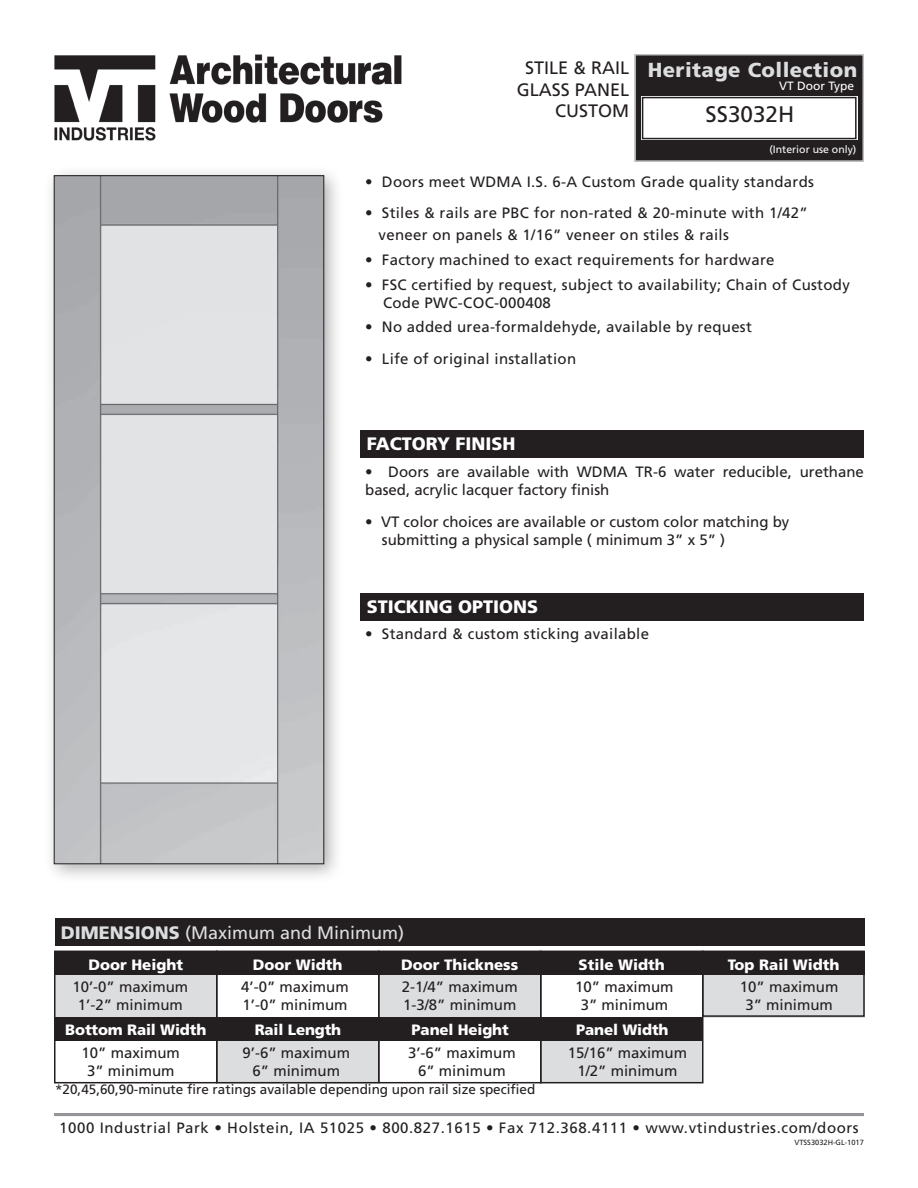
<style>
.page{position:relative;width:918px;height:1188px;background:#fff}
.page>*{position:absolute;margin:0;border:0;box-sizing:border-box;transform-origin:0 0}
.t1{font:22.5px "Frutiger LT Std";color:#231f20}
.t2{font:900 21px "Frutiger";letter-spacing:.02em;color:#dcdddf}
.t3{font:900 20.25px "Frutiger";letter-spacing:.02em;color:#dcdddf}
.t4{font:18px "Frutiger LT Pro";color:#dcdddf}
.t5{font:900 18px "Frutiger LT Std";color:#fff}
.t6{font:18px "Frutiger LT Std";color:#231f20}
.t7{font:15px/18px "Frutiger LT Std";color:#231f20}
.t8{font:15px/21.8px "Frutiger LT Std";letter-spacing:.02em;color:#231f20}
.t9{font:900 15px "Frutiger";color:#fff}
.t10{font:15px "Frutiger";letter-spacing:.04em;color:#231f20}
.t11{font:13.5px "Frutiger LT Std";color:#231f20}
.t12{font:12px "Frutiger LT Pro";color:#fff}
.t13{font:10.5px "Frutiger LT Std";color:#fff}
.t14{font:7.5px "Frutiger LT Std";color:#231f20}
.s1{font-family:"Frutiger";font-weight:900}
</style>
<div class="page">
<img style="left:54px;top:54px;width:348px;height:87px">
<div style="left:361px;top:431px;width:503px;height:27px;background:#231f20"></div>
<div style="left:361px;top:593px;width:503px;height:28px;background:#231f20"></div>
<div style="left:635px;top:55px;width:228px;height:106px;background:#231f20"></div>
<div style="left:634px;top:54px;width:230px;height:108px;border:2px solid #bcbdc0"></div>
<div style="left:641px;top:96px;width:217px;height:44px;background:#fff"></div>
<div style="left:642px;top:97px;width:215px;height:42px;border:1px solid #231f20"></div>
<hr style="left:54px;top:1113px;width:810px;height:3px;background:#939598">
<div style="left:379px;top:973px;width:162px;height:44px;background:#dcdddf"></div>
<div style="left:703px;top:973px;width:162px;height:44px;background:#dcdddf"></div>
<div style="left:541px;top:1037px;width:162px;height:45px;background:#dcdddf"></div>
<div style="left:378px;top:951px;width:164px;height:132px;border:2px solid #231f20"></div>
<div style="left:540px;top:951px;width:164px;height:132px;border:2px solid #231f20"></div>
<div style="left:702px;top:951px;width:163px;height:66px;border:2px solid #231f20"></div>
<div style="left:55px;top:973px;width:162px;height:44px;background:#dcdddf"></div>
<div style="left:217px;top:1039px;width:162px;height:44px;background:#dcdddf"></div>
<div style="left:54px;top:951px;width:164px;height:132px;border:2px solid #231f20"></div>
<div style="left:216px;top:951px;width:164px;height:132px;border:2px solid #231f20"></div>
<div style="left:55px;top:918px;width:810px;height:27px;background:#231f20"></div>
<div style="left:55px;top:951px;width:810px;height:24px;background:#231f20"></div>
<div style="left:55px;top:1017px;width:648px;height:24px;background:#231f20"></div>
<div style="left:44px;top:165px;width:300px;height:719px;background:#231f20;opacity:.35"></div>
<img style="left:56px;top:178px;width:266px;height:684px">
<div style="left:54px;top:176px;width:270px;height:688px;border:1px solid #231f20"></div>
<h3 class="t3" style="left:642px;top:56px;width:211px">Heritage Col ection</h3>
<p class="t2" style="left:741px;top:56px;width:106px">ARTISTRY</p>
<p class="t12" style="left:768px;top:79px;width:77px">VT Door Type</p>
<p class="t6" style="left:525px;top:57px;width:106px">STILE &amp; RAIL</p>
<p class="t6" style="left:517px;top:79px;width:114px">GLASS PANEL</p>
<p class="t6" style="left:555px;top:100px;width:75px">CUSTOM</p>
<p class="t1" style="left:706px;top:101px;width:90px">SS3032H</p>
<p class="t3" style="left:648px;top:57px;width:211px">Heritage Collection</p>
<p class="t12" style="left:779px;top:79px;width:77px">VT Door Type</p>
<p class="t13" style="left:757px;top:144px;width:88px">(Interior use only)</p>
<p class="t13" style="left:769px;top:144px;width:88px">(Interior use only)</p>
<p class="t8" style="left:365px;top:171px;width:450px">• Doors meet WDMA I.S. 6-A Custom Grade quality standards</p>
<p class="t8" style="left:379px;top:202px;width:431px;text-indent:-13px">• Stiles &amp; rails are PBC for non-rated &amp; 20-minute with 1/42” veneer on panels &amp; 1/16” veneer on stiles &amp; rails</p>
<p class="t8" style="left:365px;top:249px;width:411px">• Factory machined to exact requirements for hardware</p>
<p class="t8" style="left:383px;top:275px;width:468px;line-height:18px;text-indent:-18px">• FSC certified by request, subject to availability; Chain of Custody<br>Code PWC-COC-000408</p>
<p class="t8" style="left:365px;top:316px;width:388px">• No added urea-formaldehyde, available by request</p>
<p class="t8" style="left:365px;top:348px;width:213px">• Life of original installation</p>
<p class="t5" style="left:367px;top:433px;width:150px">FACTORY FINISH</p>
<p class="t7" style="left:365px;top:463px;width:500px">• Doors are available with WDMA TR-6 water reducible, urethane based, acrylic lacquer factory finish</p>
<p class="t7" style="left:382px;top:513px;width:409px;text-indent:-17px">• VT color choices are available or custom color matching by submitting a physical sample ( minimum 3” x 5” )</p>
<p class="t5" style="left:367px;top:596px;width:173px">STICKING OPTIONS</p>
<p class="t8" style="left:365px;top:623px;width:285px">• Standard &amp; custom sticking available</p>
<p class="t4" style="left:61px;top:922px;width:345px"><span class="s1">DIMENSIONS</span> (Maximum and Minimum)</p>
<p class="t9" style="left:88px;top:955px;width:96px">Door Height</p>
<p class="t9" style="left:253px;top:955px;width:91px">Door Width</p>
<p class="t9" style="left:401px;top:955px;width:119px">Door Thickness</p>
<p class="t9" style="left:579px;top:955px;width:88px">Stile Width</p>
<p class="t9" style="left:728px;top:955px;width:113px">Top Rail Width</p>
<p class="t7" style="left:72px;top:978px;width:117px">10’-0” maximum</p>
<p class="t7" style="left:78px;top:996px;width:107px">1’-2” minimum</p>
<p class="t7" style="left:241px;top:978px;width:109px">4’-0” maximum</p>
<p class="t7" style="left:243px;top:996px;width:107px">1’-0” minimum</p>
<p class="t7" style="left:402px;top:978px;width:117px">2-1/4” maximum</p>
<p class="t7" style="left:403px;top:996px;width:115px">1-3/8” minimum</p>
<p class="t7" style="left:575px;top:978px;width:100px">10” maximum</p>
<p class="t7" style="left:581px;top:996px;width:89px">3” minimum</p>
<p class="t9" style="left:65px;top:1021px;width:143px">Bottom Rail Width</p>
<p class="t9" style="left:255px;top:1021px;width:88px">Rail Length</p>
<p class="t9" style="left:412px;top:1021px;width:99px">Panel Height</p>
<p class="t9" style="left:576px;top:1021px;width:94px">Panel Width</p>
<p class="t7" style="left:82px;top:1044px;width:100px">10” maximum</p>
<p class="t7" style="left:87px;top:1062px;width:89px">3” minimum</p>
<p class="t7" style="left:243px;top:1044px;width:109px">9’-6” maximum</p>
<p class="t7" style="left:253px;top:1062px;width:89px">6” minimum</p>
<p class="t7" style="left:408px;top:1044px;width:109px">3’-6” maximum</p>
<p class="t7" style="left:418px;top:1062px;width:89px">6” minimum</p>
<p class="t7" style="left:568px;top:1044px;width:121px">15/16” maximum</p>
<p class="t7" style="left:577px;top:1062px;width:102px">1/2” minimum</p>
<p class="t11" style="left:55px;top:1082px;width:482px">*20,45,60,90-minute fire ratings available depending upon rail size specified</p>
<p class="t7" style="left:740px;top:978px;width:100px">10” maximum</p>
<p class="t7" style="left:745px;top:996px;width:89px">3” minimum</p>
<p class="t10" style="left:59px;top:1119px;width:801px">1000 Industrial Park • Holstein, IA 51025 • 800.827.1615 • Fax 712.368.4111 • www.vtindustries.com/doors</p>
<p class="t14" style="left:794px;top:1138px;width:71px">VTSS3032H-GL-1017</p>
</div>
